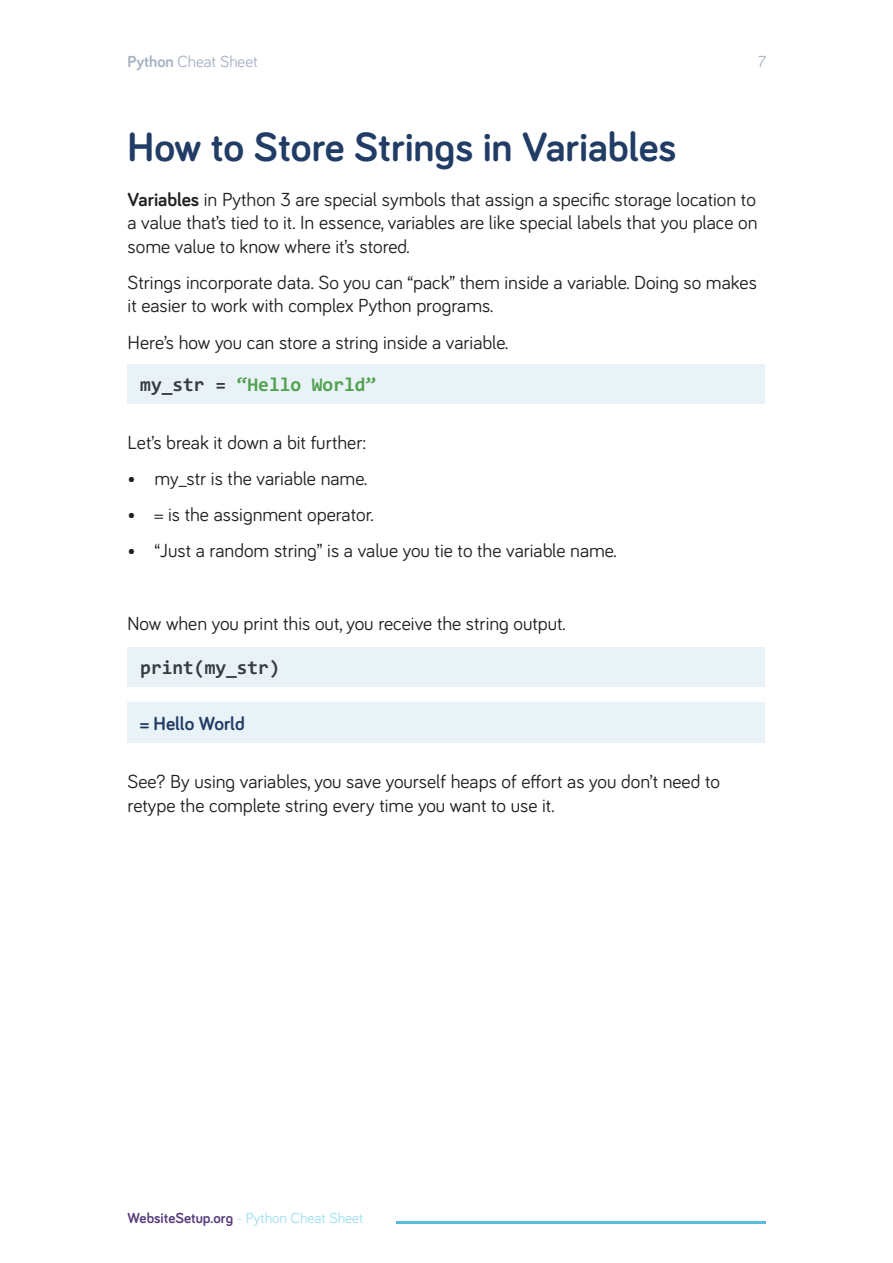
<style>
.page{position:relative;width:893px;height:1263px;background:#fff}
.page>*{position:absolute;margin:0;border:0;box-sizing:border-box;transform-origin:0 0}
.Heading_1{font:700 42px "Bariol";color:#213d66}
.Body_1_-_big_space{font:19.5px/23.4px "Bariol";color:#231f20}
.t1{font:700 19.5px "Consolas";color:#50a14f}
.t2{font:700 19.5px "Consolas";color:#383a42}
.Body_1_-_big_space-2{font:700 19.5px "Bariol";color:#213d66}
.t3{font:16.5px "Bariol";color:#a6b1c2}
.t4{font:15px "Bariol";color:#9ddff1}
.s1{font-weight:700}
.s2{color:#383a42}
.s3{font-weight:700;color:#573d7d}
</style>
<div class="page">
<div style="left:128px;top:363px;width:637px;height:40px;background:#e8f2f7"></div>
<div style="left:128px;top:647px;width:637px;height:40px;background:#e8f2f7"></div>
<div style="left:128px;top:702px;width:637px;height:41px;background:#e8f2f7"></div>
<hr style="left:396px;top:1221px;width:369px;height:2px;background:#57bddb">
<p class="t3" style="left:128px;top:51px;width:132px"><span class="s1">Python</span> Cheat Sheet</p>
<p class="t3" style="left:758px;top:51px;width:9px">7</p>
<p class="Heading_1" style="left:128px;top:118px;width:550px">How to Store Strings in Variables</p>
<p class="Body_1_-_big_space" style="left:128px;top:187px;width:631px;text-align:justify"><span class="s1">Variables</span> in Python 3 are special symbols that assign a specific storage location to a value that’s tied to it. In essence, variables are like special labels that you place on some value to know where it’s stored.</p>
<p class="Body_1_-_big_space" style="left:128px;top:270px;width:631px">Strings incorporate data. So you can “pack” them inside a variable. Doing so makes it easier to work with complex Python programs.</p>
<p class="Body_1_-_big_space" style="left:128px;top:329px;width:382px">Here’s how you can store a string inside a variable.</p>
<p class="t1" style="left:140px;top:372px;width:237px"><span class="s2">my_str =</span> “Hello World”</p>
<p class="Body_1_-_big_space" style="left:128px;top:430px;width:240px">Let’s break it down a bit further:</p>
<p class="Body_1_-_big_space" style="left:128px;top:466px;width:241px">• my_str is the variable name.</p>
<p class="Body_1_-_big_space" style="left:128px;top:502px;width:248px">• = is the assignment operator.</p>
<p class="Body_1_-_big_space" style="left:128px;top:538px;width:491px">• “Just a random string” is a value you tie to the variable name.</p>
<p class="Body_1_-_big_space" style="left:128px;top:610px;width:440px">Now when you print this out, you receive the string output.</p>
<p class="t2" style="left:140px;top:655px;width:141px">print(my_str)</p>
<p class="Body_1_-_big_space-2" style="left:140px;top:710px;width:106px">= Hello World</p>
<p class="Body_1_-_big_space" style="left:128px;top:769px;width:594px">See? By using variables, you save yourself heaps of effort as you don’t need to retype the complete string every time you want to use it.</p>
<p class="t4" style="left:128px;top:1208px;width:237px"><span class="s3">WebsiteSetup.org</span> - Python Cheat Sheet</p>
</div>
